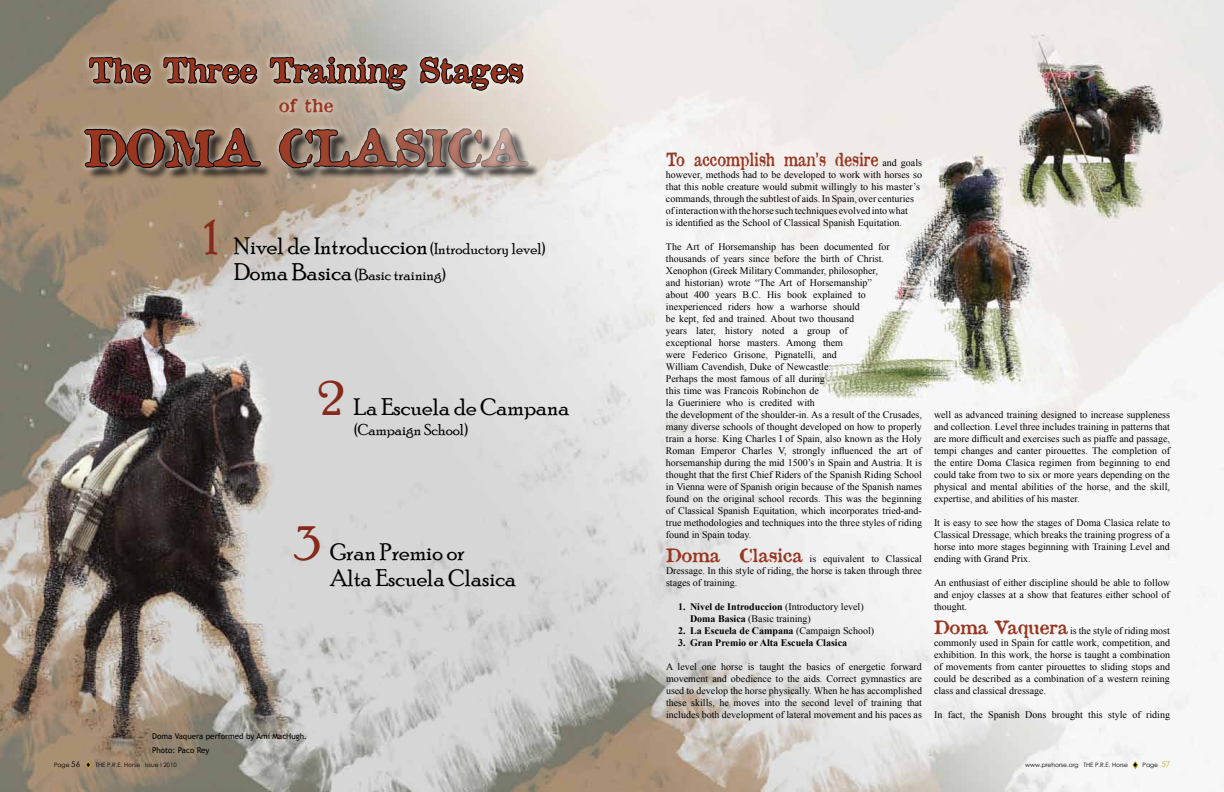
<style>
.page{position:relative;width:1224px;height:792px;background:#fff}
.page>*{position:absolute;margin:0;border:0;box-sizing:border-box;transform-origin:0 0}
.t1{font:48px "Attic Antique";color:#983620}
.t2{font:32px "Attic Antique";color:#983620}
.t3{font:24px/26px "Poor Richard";color:#000}
.t4{font:18px "Attic Antique";color:#983620;scale:.8 1}
.t5{font:18px "Attic Antique";color:#983620}
.t6{font:16px "Poor Richard";color:#000}
.t7{font:10px/12px "Times New Roman";color:#000;text-align:justify}
.t8{font:700 10px "Times New Roman";color:#000}
.t9{font:8px/14px "Trebuchet MS";color:#000}
.t10{font:6px "Century Gothic";color:#000}
.s1{font-size:48px;color:#87291b}
.s2{font-size:16px}
.s3{font-size:24px}
.s4{font-family:"Times New Roman";font-size:10px;color:#000}
.s5{font-family:"Attic Antique";font-size:18px;color:#983620}
.s6{font-weight:700}
.s7{font-weight:400}
.s8{font-size:8px}
.s9{font-size:8px;color:#c9ab2f}
</style>
<div class="page">
<img style="left:0;top:0;width:1224px;height:792px">
<svg style="left:84px;top:759px;width:9px;height:11px"></svg>
<svg style="left:1131px;top:759px;width:9px;height:11px"></svg>
<div style="left:82px;top:50px;width:447px;height:69px;background:#fff;opacity:.75"></div>
<div style="left:86px;top:130px;width:454px;height:50px;background:#000;opacity:.75"></div>
<div style="left:78px;top:122px;width:456px;height:52px;background:#fff;opacity:.75"></div>
<svg style="left:83px;top:56px;width:179px;height:113px"></svg>
<svg style="left:269px;top:56px;width:261px;height:113px"></svg>
<h2 class="t2" style="left:89px;top:49px;width:436px">The Three Training Stages</h2>
<h3 class="t5" style="left:279px;top:93px;width:56px">of the</h3>
<h1 class="t1" style="left:85px;top:116px;width:444px">DOMA CLASICA</h1>
<h3 class="t3" style="left:204px;top:233px;width:343px"><span class="s1">1</span> Nivel de Introduccion <span class="s2">(Introductory level)</span></h3>
<h3 class="t6" style="left:234px;top:265px;width:213px"><span class="s3">Doma Basica</span> (Basic training)</h3>
<h3 class="t3" style="left:318px;top:394px;width:253px"><span class="s1">2</span> La Escuela de Campana</h3>
<h3 class="t6" style="left:354px;top:420px;width:115px">(Campaign School)</h3>
<h3 class="t3" style="left:330px;top:539px;width:188px;text-indent:-36px"><span class="s1">3</span> Gran Premio or<br>Alta Escuela Clasica</h3>
<p class="t9" style="left:152px;top:729px;width:156px">Doma Vaquera performed by Ami MacHugh.<br>Photo: Paco Rey</p>
<h3 class="t4" style="left:666px;top:147px;width:322px">To accomplish man’s desire <span class="s4">and goals</span></h3>
<p class="t7" style="left:666px;top:169px;width:258px;text-align:left">however, methods had to be developed to work with horses so that this noble creature would submit willingly to his master’s commands, through the subtlest of aids. In Spain, over centuries of interaction with the horse such techniques evolved into what<br>is identified as the School of Classical Spanish Equitation.</p>
<p class="t7" style="left:666px;top:241px;width:258px;text-align:left">The Art of Horsemanship has been documented for thousands of years since before the birth of Christ.<br>Xenophon (Greek Military Commander, philosopher,<br>and historian) wrote “The Art of Horsemanship”<br>about 400 years B.C. His book explained to inexperienced riders how a warhorse should<br>be kept, fed and trained. About two thousand<br>years later, history noted a group of<br>exceptional horse masters. Among them<br>were Federico Grisone, Pignatelli, and<br>William Cavendish, Duke of Newcastle.<br>Perhaps the most famous of all during<br>this time was Francois Robinchon de<br>la Gueriniere who is credited with<br>the development of the shoulder-in. As a result of the Crusades, many diverse schools of thought developed on how to properly train a horse. King Charles I of Spain, also known as the Holy Roman Emperor Charles V, strongly influenced the art of horsemanship during the mid 1500’s in Spain and Austria. It is thought that the first Chief Riders of the Spanish Riding School in Vienna were of Spanish origin because of the Spanish names found on the original school records. This was the beginning of Classical Spanish Equitation, which incorporates tried-and&shy;true methodologies and techniques into the three styles of riding found in Spain today.</p>
<p class="t7" style="left:666px;top:553px;width:258px"><span class="s5">Doma Clasica</span> is equivalent to Classical Dressage. In this style of riding, the horse is taken through three stages of training.</p>
<p class="t7" style="left:690px;top:601px;width:175px;text-indent:-12px"><span class="s6">1. Nivel de Introduccion</span> (Introductory level)<br><span class="s6">Doma Basica</span> (Basic training)</p>
<p class="t8" style="left:678px;top:624px;width:198px">2. La Escuela de Campana <span class="s7">(Campaign School)</span></p>
<p class="t8" style="left:678px;top:636px;width:171px">3. Gran Premio or Alta Escuela Clasica</p>
<p class="t7" style="left:666px;top:660px;width:258px">A level one horse is taught the basics of energetic forward movement and obedience to the aids. Correct gymnastics are used to develop the horse physically. When he has accomplished these skills, he moves into the second level of training that includes both development of lateral movement and his paces as</p>
<p class="t7" style="left:934px;top:409px;width:238px">well as advanced training designed to increase suppleness and collection. Level three includes training in patterns that are more difficult and exercises such as piaffe and passage, tempi changes and canter pirouettes. The completion of the entire Doma Clasica regimen from beginning to end could take from two to six or more years depending on the physical and mental abilities of the horse, and the skill, expertise, and abilities of his master.</p>
<p class="t7" style="left:934px;top:516px;width:238px">It is easy to see how the stages of Doma Clasica relate to Classical Dressage, which breaks the training progress of a horse into more stages beginning with Training Level and ending with Grand Prix.</p>
<p class="t7" style="left:934px;top:576px;width:238px">An enthusiast of either discipline should be able to follow and enjoy classes at a show that features either school of thought.</p>
<p class="t7" style="left:934px;top:625px;width:238px"><span class="s5">Doma Vaquera</span> is the style of riding most commonly used in Spain for cattle work, competition, and exhibition. In this work, the horse is taught a combination of movements from canter pirouettes to sliding stops and could be described as a combination of a western reining class and classical dressage.</p>
<p class="t7" style="left:934px;top:709px;width:237px">In fact, the Spanish Dons brought this style of riding</p>
<p class="t10" style="left:54px;top:761px;width:124px">Page <span class="s8">56</span> ▼ THE P.R.E. Horse Issue I 2010</p>
<p class="t10" style="left:1025px;top:761px;width:147px">www.prehorse.org THE P.R.E. Horse ▼ Page <span class="s9">57</span></p>
</div>
